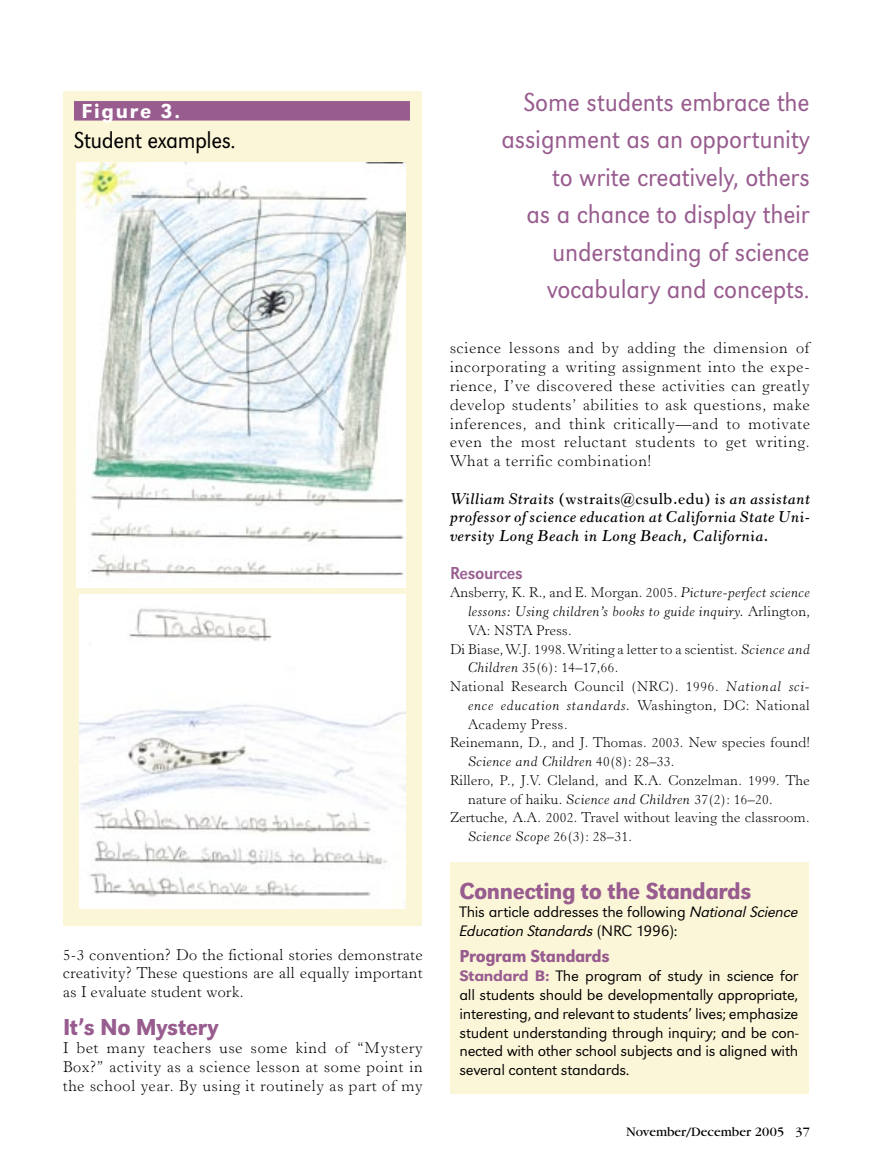
<style>
.page{position:relative;width:891px;height:1175px;background:#fff}
.page>*{position:absolute;margin:0;border:0;box-sizing:border-box;transform-origin:0 0}
.quote{font:27px/37.5px "URW Grotesk T Ligh Narr";letter-spacing:-.01em;color:#985c8f;text-align:right}
.sub{font:24px "URW Grotesk T Medi Narr";letter-spacing:-.02em;color:#985c8f}
.fig_title{font:24px "URW Grotesk T Ligh Narr";letter-spacing:-.02em;color:#000}
.fig{font:500 21px "URW Grotesk T";letter-spacing:.085em;color:#fff}
.fig_body1{font:18px "URW Grotesk T Medi Narr";letter-spacing:-.02em;color:#985c8f}
.sub2{font:18px "URW Grotesk T Regu Narr";letter-spacing:-.02em;color:#985c8f}
.body1{font:300 15.75px/18.8px "Horley Old Style";letter-spacing:.05em;color:#000;text-align:justify}
.fig_body1-2{font:15.75px/18.8px "URW Grotesk T Ligh Wide";letter-spacing:-.02em;color:#000}
.bio{font:italic 600 15.75px/18.8px "Horley Old Style";letter-spacing:.025em;color:#000;text-align:justify}
.body{font:300 15.75px/18.8px "Horley Old Style";letter-spacing:.03em;color:#000;text-align:justify}
.hang{font:300 14.25px/18.8px "Horley Old Style";letter-spacing:.02em;color:#000}
.hang-2{font:italic 300 14.25px/18.8px "Horley Old Style";letter-spacing:.025em;color:#000;text-align:justify}
.t1{font:13.5px "Garamond";color:#000}
.s1{font-weight:600}
.s2{font-style:normal}
.s3{font-style:italic}
.s4{font-family:"URW Grotesk T Ligh Wide Obli"}
.s5{font-family:"URW Grotesk T";font-weight:500;font-stretch:expanded;color:#985c8f}
</style>
<div class="page">
<div style="left:450px;top:862px;width:358px;height:232px;background:#fcf6d9"></div>
<div style="left:64px;top:91px;width:358px;height:834px;background:#fcf6d9"></div>
<div style="left:74px;top:101px;width:336px;height:20px;background:#985c8f"></div>
<img style="left:76px;top:162px;width:330px;height:426px">
<img style="left:80px;top:594px;width:326px;height:314px">
<p class="fig" style="left:81px;top:99px;width:100px">Figure 3.</p>
<p class="fig_title" style="left:74px;top:127px;width:163px">Student examples.</p>
<p class="body" style="left:63px;top:945px;width:361px">5-3 convention? Do the fictional stories demonstrate creativity? These questions are all equally important as I evaluate student work.</p>
<p class="sub" style="left:63px;top:1012px;width:157px">It’s No Mystery</p>
<p class="body1" style="left:63px;top:1039px;width:361px">I bet many teachers use some kind of “Mystery Box?” activity as a science lesson at some point in the school year. By using it routinely as part of my</p>
<p class="quote" style="left:502px;top:83px;width:310px">Some students embrace the assignment as an opportunity to write creatively, others<br>as a chance to display their understanding of science vocabulary and concepts.</p>
<p class="body1" style="left:450px;top:339px;width:362px">science lessons and by adding the dimension of incorporating a writing assignment into the expe&shy;rience, I’ve discovered these activities can greatly develop students’ abilities to ask questions, make inferences, and think critically<span class="s1">—</span>and to motivate even the most reluctant students to get writing.<br>What a terrific combination!</p>
<p class="bio" style="left:450px;top:489px;width:362px">William Straits <span class="s2">(wstraits@csulb.edu)</span> is an assistant professor of science education at California State Uni&shy;versity Long Beach in Long Beach, California.</p>
<p class="sub2" style="left:450px;top:562px;width:74px">Resources</p>
<p class="hang-2" style="left:468px;top:583px;width:344px;text-indent:-18px"><span class="s2">Ansberry, K. R., and E. Morgan. 2005.</span> Picture-perfect science lessons: Using children’s books to guide inquiry. <span class="s2">Arlington, VA: NSTA Press.</span></p>
<p class="hang" style="left:468px;top:640px;width:343px;text-indent:-18px">Di Biase, W.J. 1998. Writing a letter to a scientist. <span class="s3">Science and<br>Children</span> 35(6): 14<span class="s1">–</span>17,66.</p>
<p class="hang" style="left:468px;top:677px;width:344px;text-align:justify;text-indent:-18px">National Research Council (NRC). 1996. <span class="s3">National sci&shy;ence education standards.</span> Washington, DC: National Academy Press.</p>
<p class="hang" style="left:468px;top:734px;width:343px;text-indent:-18px">Reinemann, D., and J. Thomas. 2003. New species found!<br><span class="s3">Science and Children</span> 40(8): 28<span class="s1">–</span>33.</p>
<p class="hang" style="left:468px;top:771px;width:343px;text-indent:-18px">Rillero, P., J.V. Cleland, and K.A. Conzelman. 1999. The nature of haiku. <span class="s3">Science and Children</span> 37(2): 16<span class="s1">–</span>20.</p>
<p class="hang" style="left:468px;top:809px;width:343px;text-indent:-18px">Zertuche, A.A. 2002. Travel without leaving the classroom.<br><span class="s3">Science Scope</span> 26(3): 28<span class="s1">–</span>31.</p>
<p class="sub" style="left:460px;top:877px;width:293px">Connecting to the Standards</p>
<p class="fig_body1-2" style="left:460px;top:902px;width:341px">This article addresses the following <span class="s4">National Science<br>Education Standards</span> (NRC 1996):</p>
<p class="fig_body1" style="left:460px;top:946px;width:152px">Program Standards</p>
<p class="fig_body1-2" style="left:460px;top:966px;width:341px;text-align:justify"><span class="s5">Standard B:</span> The program of study in science for all students should be developmentally appropriate, interesting, and relevant to students’ lives; emphasize student understanding through inquiry; and be con&shy;nected with other school subjects and is aligned with several content standards.</p>
<p class="t1" style="left:626px;top:1124px;width:185px">November/December 2005 37</p>
</div>
